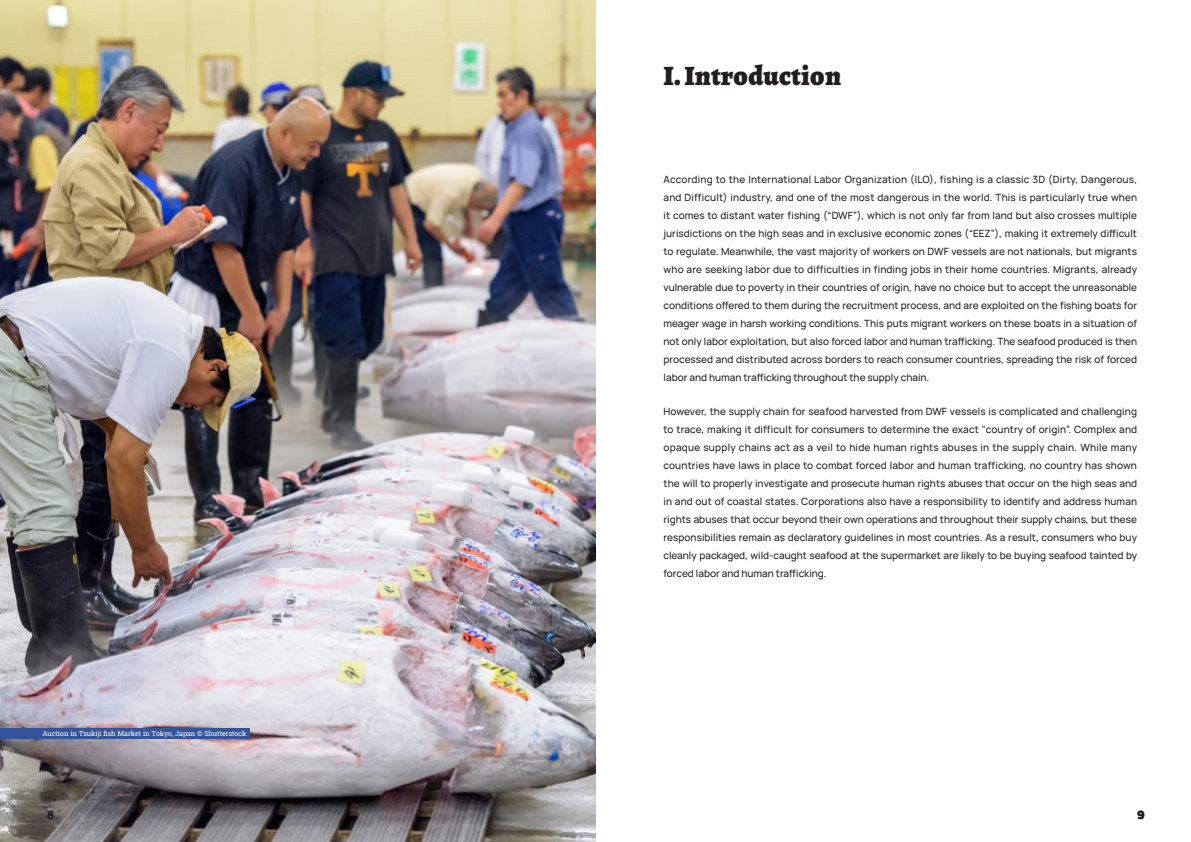
<style>
.page{position:relative;width:1191px;height:842px;background:#fff}
.page>*{position:absolute;margin:0;border:0;box-sizing:border-box;transform-origin:0 0}
.t1{font:900 28px "Alegreya";letter-spacing:.005em;color:#241f1f}
.t2{font:12px "Chunk Five Ex";color:#241f1f}
.t3{font:500 10px/18px "Manrope";color:#241f1f;text-align:justify}
.t4{font:7px "Roboto Slab";color:#fff}
</style>
<div class="page">
<img style="left:0;top:0;width:595px;height:842px">
<div style="left:0;top:729px;width:249px;height:10px;background:#33549b"></div>
<h1 class="t1" style="left:663px;top:54px;width:179px">I. Introduction</h1>
<p class="t4" style="left:43px;top:729px;width:206px">Auction in Tsukiji fish Market in Tokyo, Japan © Shutterstock</p>
<p class="t3" style="left:663px;top:170px;width:475px">According to the International Labor Organization (ILO), fishing is a classic 3D (Dirty, Dangerous, and Difficult) industry, and one of the most dangerous in the world. This is particularly true when it comes to distant water fishing (“DWF”), which is not only far from land but also crosses multiple jurisdictions on the high seas and in exclusive economic zones (“EEZ”), making it extremely difficult to regulate. Meanwhile, the vast majority of workers on DWF vessels are not nationals, but migrants who are seeking labor due to difficulties in finding jobs in their home countries. Migrants, already vulnerable due to poverty in their countries of origin, have no choice but to accept the unreasonable conditions offered to them during the recruitment process, and are exploited on the fishing boats for meager wage in harsh working conditions. This puts migrant workers on these boats in a situation of not only labor exploitation, but also forced labor and human trafficking. The seafood produced is then processed and distributed across borders to reach consumer countries, spreading the risk of forced labor and human trafficking throughout the supply chain.</p>
<p class="t3" style="left:663px;top:401px;width:475px">However, the supply chain for seafood harvested from DWF vessels is complicated and challenging to trace, making it difficult for consumers to determine the exact "country of origin”. Complex and opaque supply chains act as a veil to hide human rights abuses in the supply chain. While many countries have laws in place to combat forced labor and human trafficking, no country has shown the will to properly investigate and prosecute human rights abuses that occur on the high seas and in and out of coastal states. Corporations also have a responsibility to identify and address human rights abuses that occur beyond their own operations and throughout their supply chains, but these responsibilities remain as declaratory guidelines in most countries. As a result, consumers who buy cleanly packaged, wild-caught seafood at the supermarket are likely to be buying seafood tainted by forced labor and human trafficking.</p>
<p class="t2" style="left:47px;top:806px;width:8px">8</p>
<p class="t2" style="left:1137px;top:806px;width:9px">9</p>
</div>
